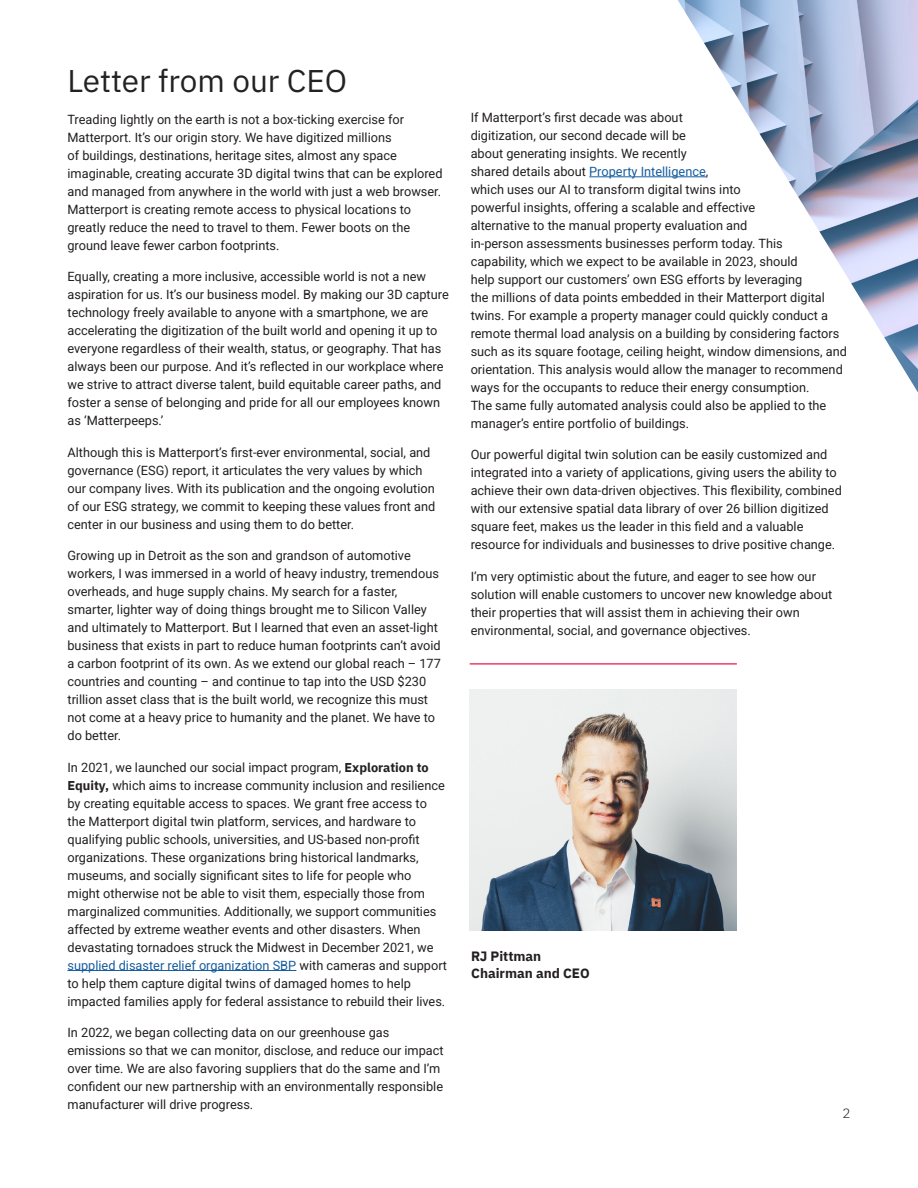
<style>
.page{position:relative;width:918px;height:1188px;background:#fff}
.page>*{position:absolute;margin:0;border:0;box-sizing:border-box;transform-origin:0 0}
.H1_Section_Header{font:31.5px "IBM Plex Sans";color:#222}
.Body{font:700 13.5px "IBM Plex Sans";color:#231f20}
.t1{font:300 13.5px "IBM Plex Sans";color:#231f20}
.Body-2{font:12.75px/18px "Roboto";color:#231f20}
.s1{font-family:"IBM Plex Sans";font-weight:700}
.s2{color:#175d9e}
</style>
<div class="page">
<img style="left:678px;top:0;width:240px;height:393px">
<hr style="left:68px;top:970px;width:228px;height:1px;background:#175d9e">
<img style="left:470px;top:690px;width:266px;height:240px">
<hr style="left:589px;top:177px;width:117px;height:1px;background:#175d9e">
<hr style="left:470px;top:663px;width:267px;height:2px;background:#ef3b66">
<p class="H1_Section_Header" style="left:68px;top:57px;width:281px">Letter from our CEO</p>
<p class="Body-2" style="left:68px;top:110px;width:377px">Treading lightly on the earth is not a box-ticking exercise for Matterport. It’s our origin story. We have digitized millions<br>of buildings, destinations, heritage sites, almost any space imaginable, creating accurate 3D digital twins that can be explored and managed from anywhere in the world with just a web browser.<br>Matterport is creating remote access to physical locations to greatly reduce the need to travel to them. Fewer boots on the ground leave fewer carbon footprints.</p>
<p class="Body-2" style="left:68px;top:267px;width:383px">Equally, creating a more inclusive, accessible world is not a new aspiration for us. It’s our business model. By making our 3D capture technology freely available to anyone with a smartphone, we are accelerating the digitization of the built world and opening it up to everyone regardless of their wealth, status, or geography. That has always been our purpose. And it’s reflected in our workplace where we strive to attract diverse talent, build equitable career paths, and foster a sense of belonging and pride for all our employees known as ‘Matterpeeps.’</p>
<p class="Body-2" style="left:68px;top:443px;width:369px">Although this is Matterport’s first-ever environmental, social, and governance (ESG) report, it articulates the very values by which our company lives. With its publication and the ongoing evolution of our ESG strategy, we commit to keeping these values front and center in our business and using them to do better.</p>
<p class="Body-2" style="left:68px;top:546px;width:375px">Growing up in Detroit as the son and grandson of automotive workers, I was immersed in a world of heavy industry, tremendous overheads, and huge supply chains. My search for a faster, smarter, lighter way of doing things brought me to Silicon Valley and ultimately to Matterport. But I learned that even an asset-light business that exists in part to reduce human footprints can’t avoid a carbon footprint of its own. As we extend our global reach – 177 countries and counting – and continue to tap into the USD $230 trillion asset class that is the built world, we recognize this must not come at a heavy price to humanity and the planet. We have to do better.</p>
<p class="Body-2" style="left:68px;top:758px;width:381px">In 2021, we launched our social impact program, <span class="s1">Exploration to Equity,</span> which aims to increase community inclusion and resilience by creating equitable access to spaces. We grant free access to the Matterport digital twin platform, services, and hardware to qualifying public schools, universities, and US-based non-profit organizations. These organizations bring historical landmarks, museums, and socially significant sites to life for people who might otherwise not be able to visit them, especially those from marginalized communities. Additionally, we support communities affected by extreme weather events and other disasters. When devastating tornadoes struck the Midwest in December 2021, we <span class="s2">supplied disaster relief organization SBP</span> with cameras and support to help them capture digital twins of damaged homes to help impacted families apply for federal assistance to rebuild their lives.</p>
<p class="Body-2" style="left:68px;top:1023px;width:378px">In 2022, we began collecting data on our greenhouse gas emissions so that we can monitor, disclose, and reduce our impact over time. We are also favoring suppliers that do the same and I’m confident our new partnership with an environmentally responsible manufacturer will drive progress.</p>
<p class="Body-2" style="left:471px;top:108px;width:378px">If Matterport’s first decade was about<br>digitization, our second decade will be<br>about generating insights. We recently<br>shared details about <span class="s2">Property Intelligence</span>,<br>which uses our AI to transform digital twins into<br>powerful insights, offering a scalable and effective<br>alternative to the manual property evaluation and<br>in-person assessments businesses perform today. This<br>capability, which we expect to be available in 2023, should<br>help support our customers’ own ESG efforts by leveraging<br>the millions of data points embedded in their Matterport digital twins. For example a property manager could quickly conduct a remote thermal load analysis on a building by considering factors such as its square footage, ceiling height, window dimensions, and orientation. This analysis would allow the manager to recommend ways for the occupants to reduce their energy consumption.<br>The same fully automated analysis could also be applied to the manager’s entire portfolio of buildings.</p>
<p class="Body-2" style="left:471px;top:445px;width:373px">Our powerful digital twin solution can be easily customized and integrated into a variety of applications, giving users the ability to achieve their own data-driven objectives. This flexibility, combined with our extensive spatial data library of over 26 billion digitized square feet, makes us the leader in this field and a valuable resource for individuals and businesses to drive positive change.</p>
<p class="Body-2" style="left:471px;top:567px;width:363px">I’m very optimistic about the future, and eager to see how our solution will enable customers to uncover new knowledge about their properties that will assist them in achieving their own environmental, social, and governance objectives.</p>
<p class="Body" style="left:471px;top:946px;width:72px">RJ Pittman</p>
<p class="Body" style="left:471px;top:962px;width:120px">Chairman and CEO</p>
<p class="t1" style="left:842px;top:1103px;width:10px">2</p>
</div>
